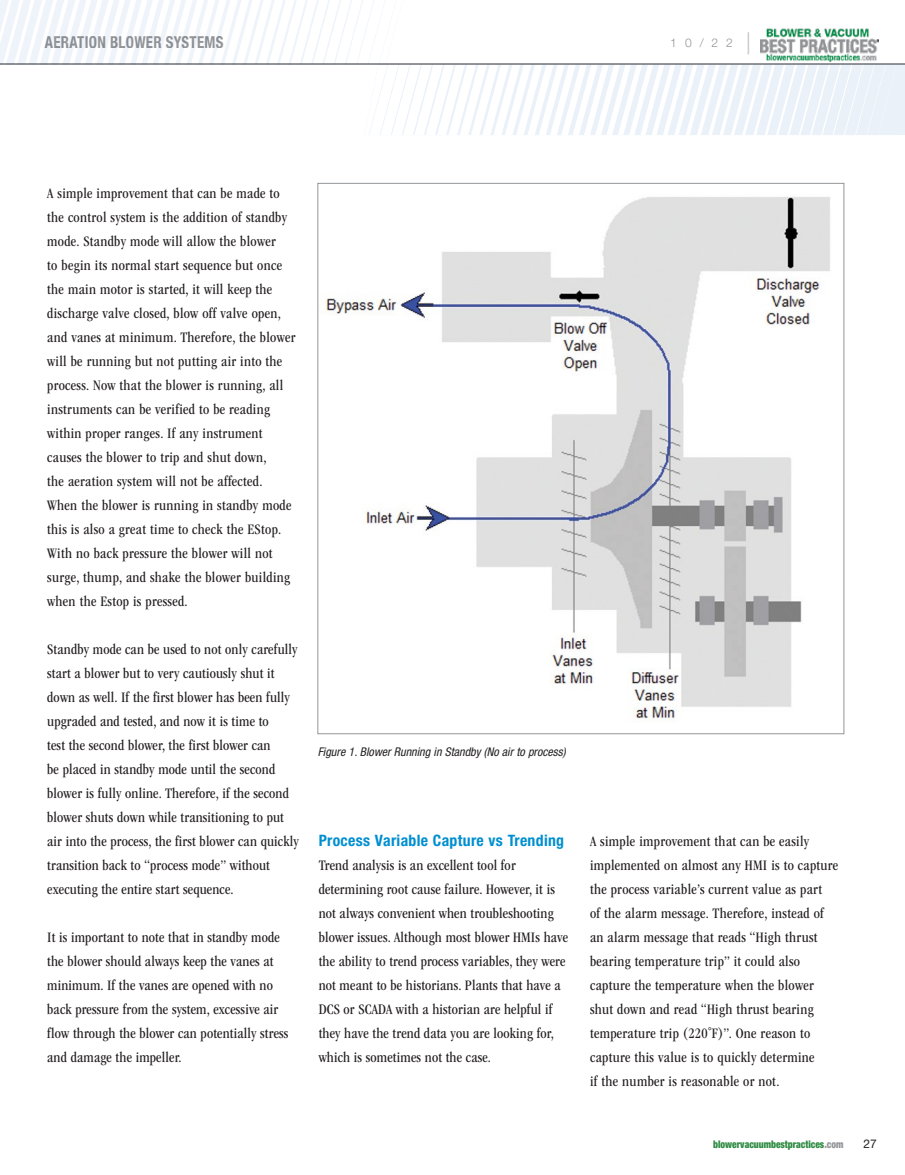
<style>
.page{position:relative;width:905px;height:1175px;background:#fff}
.page>*{position:absolute;margin:0;border:0;box-sizing:border-box;transform-origin:0 0}
.t1{font:300 condensed 30px "Helvetica Neue LT Pro";color:#c7c8ca;scale:.9 1}
.t2{font:700 condensed 16.5px "Helvetica Neue LT Pro";letter-spacing:.02em;color:#939598;scale:.9 1}
.t3{font:700 condensed 15.75px "Helvetica Neue LT Pro";letter-spacing:.02em;color:#008fd0}
.t4{font:condensed 15px/24px "ITC Garamond Std";letter-spacing:.02em;color:#231f20}
.t5{font:italic condensed 12px "Helvetica Neue LT Pro";color:#231f20}
.t6{font:300 12px "Helvetica Neue LT Pro";color:#939598}
.t7{font:12px "Helvetica Neue LT Pro";color:#231f20}
.t8{font:900 condensed 10.5px "Helvetica Neue LT Pro";color:#2f8b43;scale:.9 1}
.s1{color:#939598}
</style>
<div class="page">
<svg style="left:0;top:0;width:904px;height:135px"></svg>
<img style="left:323px;top:197px;width:507px;height:523px">
<hr style="left:0;top:64px;width:904px;height:1px;background:#939598">
<img style="left:760px;top:27px;width:118px;height:35px">
<p class="t2" style="left:45px;top:32px;width:200px">AERATION BLOWER SYSTEMS</p>
<p class="t6" style="left:670px;top:35px;width:63px">10/22</p>
<h1 class="t1" style="left:745px;top:26px;width:8px">|</h1>
<p class="t4" style="left:47px;top:181px;width:250px">A simple improvement that can be made to the control system is the addition of standby mode. Standby mode will allow the blower<br>to begin its normal start sequence but once the main motor is started, it will keep the discharge valve closed, blow off valve open, and vanes at minimum. Therefore, the blower will be running but not putting air into the process. Now that the blower is running, all instruments can be verified to be reading within proper ranges. If any instrument causes the blower to trip and shut down,<br>the aeration system will not be affected.<br>When the blower is running in standby mode this is also a great time to check the EStop.<br>With no back pressure the blower will not surge, thump, and shake the blower building when the Estop is pressed.</p>
<p class="t4" style="left:47px;top:637px;width:253px">Standby mode can be used to not only carefully start a blower but to very cautiously shut it down as well. If the first blower has been fully upgraded and tested, and now it is time to<br>test the second blower, the first blower can<br>be placed in standby mode until the second blower is fully online. Therefore, if the second blower shuts down while transitioning to put air into the process, the first blower can quickly transition back to “process mode” without executing the entire start sequence.</p>
<p class="t4" style="left:47px;top:925px;width:243px">It is important to note that in standby mode the blower should always keep the vanes at minimum. If the vanes are opened with no back pressure from the system, excessive air flow through the blower can potentially stress and damage the impeller.</p>
<p class="t5" style="left:318px;top:744px;width:249px">Figure 1. Blower Running in Standby (No air to process)</p>
<p class="t3" style="left:318px;top:831px;width:247px">Process Variable Capture vs Trending</p>
<p class="t4" style="left:318px;top:853px;width:251px">Trend analysis is an excellent tool for determining root cause failure. However, it is not always convenient when troubleshooting blower issues. Although most blower HMIs have the ability to trend process variables, they were not meant to be historians. Plants that have a DCS or SCADA with a historian are helpful if they have the trend data you are looking for, which is sometimes not the case.</p>
<p class="t4" style="left:590px;top:829px;width:250px">A simple improvement that can be easily implemented on almost any HMI is to capture the process variable’s current value as part<br>of the alarm message. Therefore, instead of an alarm message that reads “High thrust bearing temperature trip” it could also capture the temperature when the blower shut down and read “High thrust bearing temperature trip (220˚F)”. One reason to capture this value is to quickly determine<br>if the number is reasonable or not.</p>
<p class="t8" style="left:713px;top:1137px;width:146px">blowervacuumbestpractices<span class="s1">.com</span></p>
<p class="t7" style="left:863px;top:1136px;width:15px">27</p>
</div>
